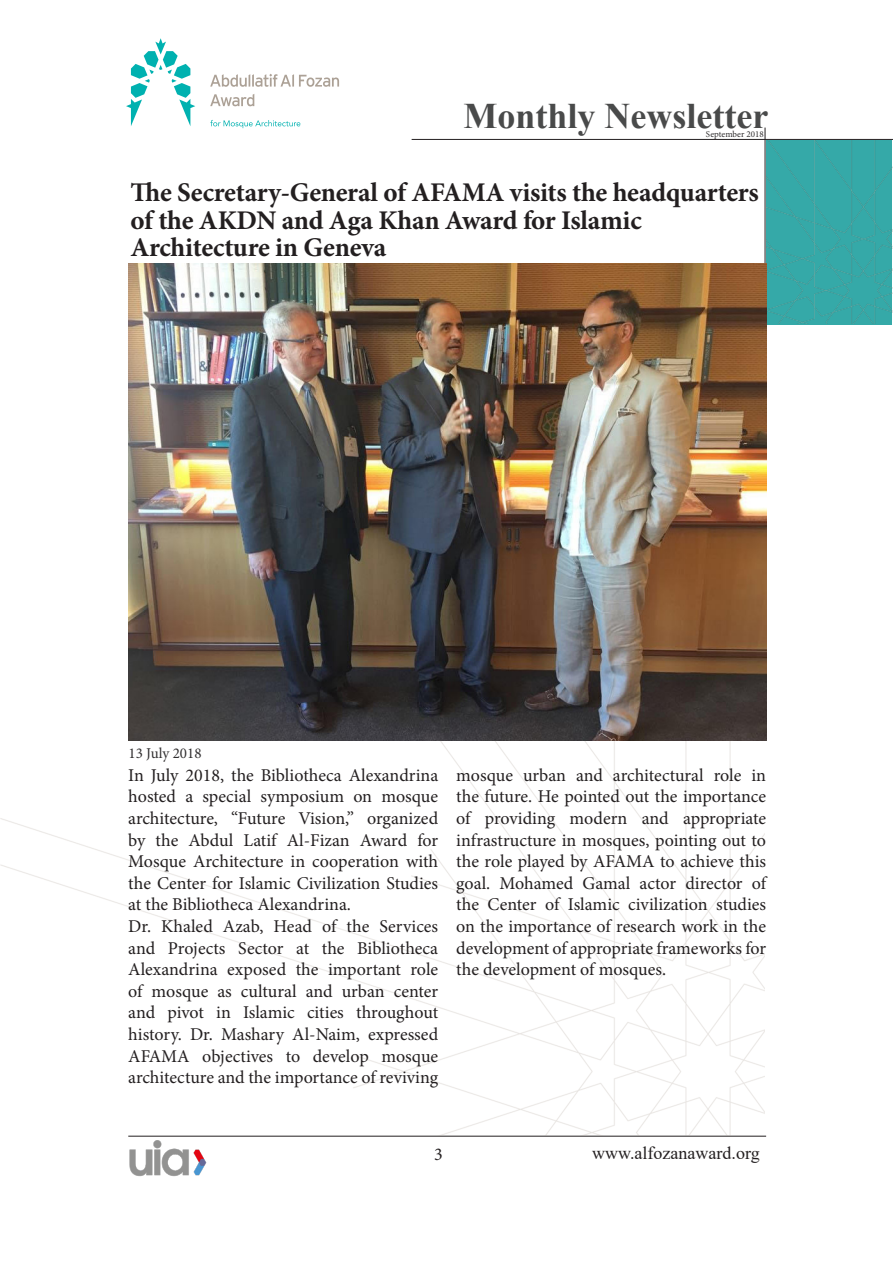
<style>
.page{position:relative;width:893px;height:1263px;background:#fff}
.page>*{position:absolute;margin:0;border:0;box-sizing:border-box;transform-origin:0 0}
.t1{font:700 36px "Times New Roman";color:#494a4a}
.t2{font:700 27px/27px "Minion Pro";letter-spacing:-.01em;color:#231f20}
.t3{font:18px/21.6px "Minion Pro";letter-spacing:-.005em;color:#231f20;text-align:justify}
.t4{font:18px "Times New Roman";color:#231f20}
.t5{font:15px "Minion Pro";color:#312f30}
.t6{font:9px "Minion Pro";color:#312f30}
</style>
<div class="page">
<svg style="left:126px;top:38px;width:69px;height:88px"></svg>
<svg style="left:210px;top:94px;width:44px;height:12px"></svg>
<svg style="left:210px;top:74px;width:129px;height:13px"></svg>
<svg style="left:210px;top:120px;width:90px;height:8px"></svg>
<hr style="left:128px;top:1136px;width:638px;height:1px;background:#231f20">
<img style="left:129px;top:1140px;width:78px;height:36px">
<img style="left:1px;top:740px;width:764px;height:395px">
<hr style="left:412px;top:139px;width:481px;height:1px;background:#231f20">
<hr style="left:765px;top:128px;width:1px;height:367px;background:#231f20">
<img style="left:766px;top:141px;width:127px;height:183px">
<img style="left:128px;top:263px;width:638px;height:477px">
<h1 class="t1" style="left:463px;top:90px;width:306px">Monthly Newsletter</h1>
<p class="t6" style="left:706px;top:128px;width:59px">September 2018</p>
<p class="t2" style="left:130px;top:179px;width:630px">The Secretary-General of AFAMA visits the headquarters of the AKDN and Aga Khan Award for Islamic<br>Architecture in Geneva</p>
<p class="t5" style="left:128px;top:743px;width:75px">13 July 2018</p>
<p class="t3" style="left:128px;top:764px;width:311px">In July 2018, the Bibliotheca Alexandrina hosted a special symposium on mosque architecture, “Future Vision,” organized by the Abdul Latif Al-Fizan Award for Mosque Architecture in cooperation with the Center for Islamic Civilization Studies at the Bibliotheca Alexandrina.</p>
<p class="t3" style="left:128px;top:915px;width:311px">Dr. Khaled Azab, Head of the Services and Projects Sector at the Bibliotheca Alexandrina exposed the important role of mosque as cultural and urban center and pivot in Islamic cities throughout history. Dr. Mashary Al-Naim, expressed AFAMA objectives to develop mosque architecture and the importance of reviving</p>
<p class="t3" style="left:456px;top:764px;width:311px">mosque urban and architectural role in the future. He pointed out the importance of providing modern and appropriate infrastructure in mosques, pointing out to the role played by AFAMA to achieve this goal. Mohamed Gamal actor director of the Center of Islamic civilization studies on the importance of research work in the development of appropriate frameworks for the development of mosques.</p>
<p class="t3" style="left:434px;top:1143px;width:10px">3</p>
<p class="t4" style="left:592px;top:1141px;width:169px">www.alfozanaward.org</p>
</div>
